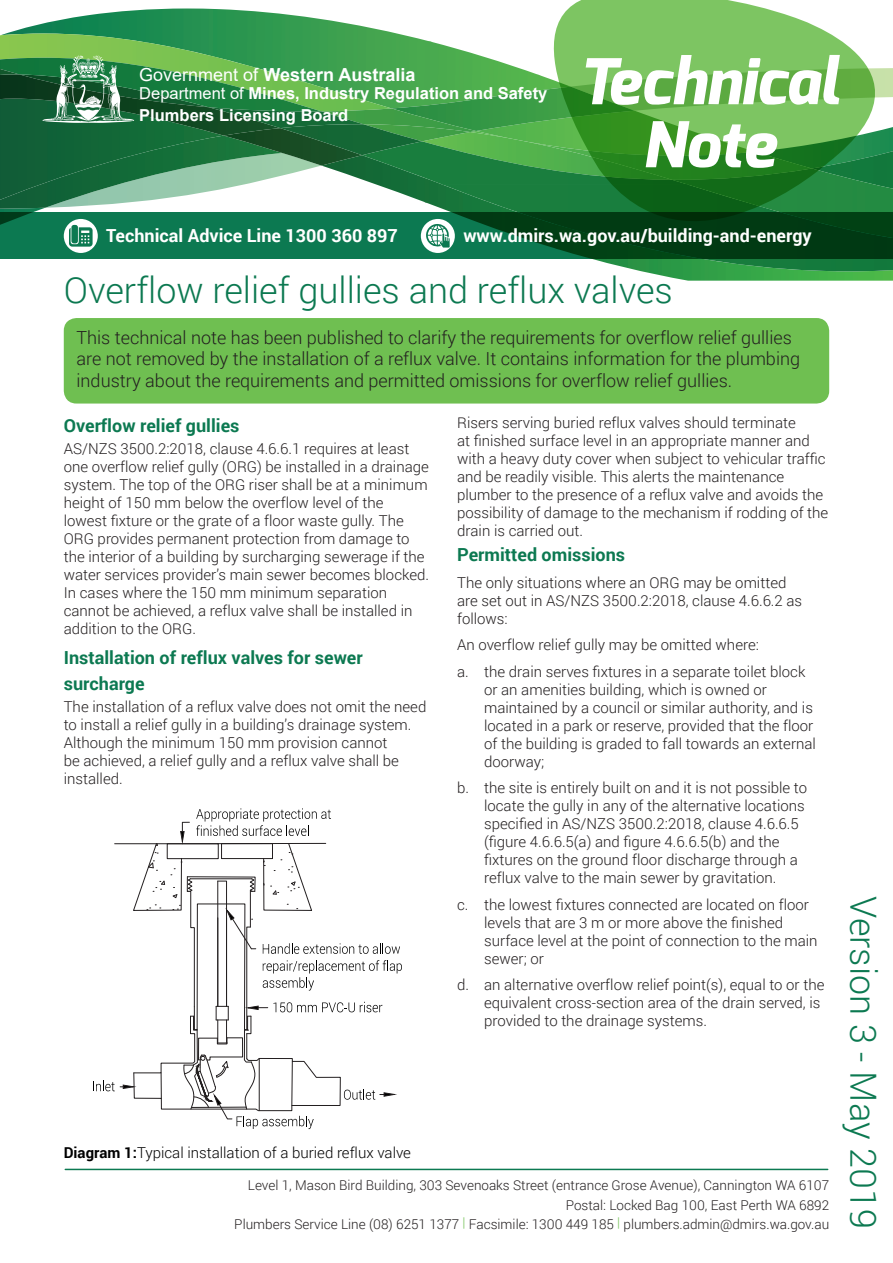
<style>
.page{position:relative;width:893px;height:1263px;background:#fff}
.page>*{position:absolute;margin:0;border:0;box-sizing:border-box;transform-origin:0 0}
.Body_Text_10pt{font:italic 800 63px/63px "Exo";color:#fff;text-align:center}
.t1{font:300 36px "Roboto";color:#0c7951}
.Inro_paragraph_12_14{font:300 18px/21.6px "Roboto";color:#231f20}
.H2_-_Sub_Heading_14{font:700 18px/25.5px "Roboto";color:#0c7951}
.Body_Text_10pt-2{font:700 18px "Roboto";color:#fff}
.t2{font:700 18px "Arial";color:#fff}
.t3{font:700 16.5px "Arial";color:#fff}
.H3_-_Sub_Heading_12{font:300 15px/18px "Roboto";color:#231f20}
.Notes_headings{font:300 15px "Roboto";color:#000}
.Body_Text_10pt-3{font:300 13.5px "Roboto";color:#231f20}
.s1{font-weight:400}
.s2{font-weight:700}
.s3{color:#6fbf51}
</style>
<div class="page">
<hr style="left:65px;top:1169px;width:763px;height:1px;background:#0c7951">
<img style="left:323px;top:166px;width:118px;height:36px">
<img style="left:640px;top:271px;width:253px;height:10px">
<img style="left:362px;top:141px;width:190px;height:44px">
<img style="left:441px;top:184px;width:111px;height:29px">
<img style="left:592px;top:259px;width:301px;height:12px">
<img style="left:876px;top:146px;width:17px;height:22px">
<img style="left:470px;top:131px;width:82px;height:49px">
<img style="left:876px;top:168px;width:17px;height:45px">
<img style="left:224px;top:166px;width:95px;height:23px">
<img style="left:422px;top:132px;width:48px;height:9px">
<img style="left:224px;top:136px;width:138px;height:30px">
<img style="left:280px;top:128px;width:142px;height:27px">
<img style="left:0;top:136px;width:224px;height:73px">
<img style="left:476px;top:125px;width:76px;height:6px">
<img style="left:321px;top:125px;width:155px;height:7px">
<img style="left:0;top:128px;width:280px;height:8px">
<img style="left:0;top:62px;width:363px;height:66px">
<svg style="left:0;top:213px;width:893px;height:46px;background:#076138"></svg>
<div style="left:64px;top:219px;width:34px;height:34px;background:#fff;border-radius:50%"></div>
<svg style="left:69px;top:225px;width:24px;height:22px"></svg>
<div style="left:421px;top:219px;width:34px;height:34px;background:#fff;border-radius:50%"></div>
<svg style="left:425px;top:223px;width:25px;height:25px"></svg>
<svg style="left:552px;top:0;width:324px;height:223px;background:#348839"></svg>
<svg style="left:1px;top:9px;width:892px;height:116px;background:#6bb169"></svg>
<div style="left:64px;top:318px;width:765px;height:86px;background:#6fbf51;border-radius:13px"></div>
<svg style="left:93px;top:808px;width:309px;height:321px"></svg>
<div style="left:221px;top:843px;width:52px;height:16px;border:1px solid #231f20"></div>
<div style="left:167px;top:843px;width:51px;height:16px;border:1px solid #231f20"></div>
<hr style="left:218px;top:843px;width:108px;height:1px;background:#231f20">
<p class="t2" style="left:139px;top:62px;width:278px"><span class="s1">Government of</span> Western Australia</p>
<p class="t3" style="left:139px;top:82px;width:410px"><span class="s1">Department of</span> Mines, Industry Regulation and Safety</p>
<p class="t3" style="left:139px;top:104px;width:211px">Plumbers Licensing Board</p>
<p class="Body_Text_10pt" style="left:578px;top:51px;width:262px">Technical<br>Note</p>
<p class="Body_Text_10pt-2" style="left:106px;top:223px;width:293px">Technical Advice Line 1300 360 897</p>
<p class="Body_Text_10pt-2" style="left:463px;top:223px;width:350px">www.dmirs.wa.gov.au/building-and-energy</p>
<p class="t1" style="left:64px;top:265px;width:611px">Overflow relief gullies and reflux valves</p>
<p class="Inro_paragraph_12_14" style="left:77px;top:326px;width:725px">This technical note has been published to clarify the requirements for overflow relief gullies are not removed by the installation of a reflux valve. It contains information for the plumbing industry about the requirements and permitted omissions for overflow relief gullies.</p>
<h2 class="H2_-_Sub_Heading_14" style="left:64px;top:412px;width:177px">Overflow relief gullies</h2>
<h3 class="H3_-_Sub_Heading_12" style="left:64px;top:439px;width:367px">AS/NZS 3500.2:2018, clause 4.6.6.1 requires at least one overflow relief gully (ORG) be installed in a drainage system. The top of the ORG riser shall be at a minimum height of 150 mm below the overflow level of the lowest fixture or the grate of a floor waste gully. The ORG provides permanent protection from damage to the interior of a building by surcharging sewerage if the water services provider’s main sewer becomes blocked.<br>In cases where the 150 mm minimum separation cannot be achieved, a reflux valve shall be installed in addition to the ORG.</h3>
<h2 class="H2_-_Sub_Heading_14" style="left:64px;top:644px;width:300px">Installation of reflux valves for sewer surcharge</h2>
<h3 class="H3_-_Sub_Heading_12" style="left:64px;top:697px;width:364px">The installation of a reflux valve does not omit the need to install a relief gully in a building’s drainage system.<br>Although the minimum 150 mm provision cannot<br>be achieved, a relief gully and a reflux valve shall be installed.</h3>
<h3 class="H3_-_Sub_Heading_12" style="left:457px;top:413px;width:373px">Risers serving buried reflux valves should terminate<br>at finished surface level in an appropriate manner and with a heavy duty cover when subject to vehicular traffic and be readily visible. This alerts the maintenance plumber to the presence of a reflux valve and avoids the possibility of damage to the mechanism if rodding of the drain is carried out.</h3>
<h2 class="H2_-_Sub_Heading_14" style="left:457px;top:541px;width:170px">Permitted omissions</h2>
<h3 class="H3_-_Sub_Heading_12" style="left:457px;top:573px;width:347px">The only situations where an ORG may be omitted are set out in AS/NZS 3500.2:2018, clause 4.6.6.2 as follows:</h3>
<h3 class="H3_-_Sub_Heading_12" style="left:457px;top:635px;width:303px">An overflow relief gully may be omitted where:</h3>
<p class="H3_-_Sub_Heading_12" style="left:484px;top:662px;width:333px;text-indent:-27px">a. the drain serves fixtures in a separate toilet block or an amenities building, which is owned or maintained by a council or similar authority, and is located in a park or reserve, provided that the floor of the building is graded to fall towards an external doorway;</p>
<p class="H3_-_Sub_Heading_12" style="left:484px;top:778px;width:324px;text-indent:-27px">b. the site is entirely built on and it is not possible to locate the gully in any of the alternative locations specified in AS/NZS 3500.2:2018, clause 4.6.6.5 (figure 4.6.6.5(a) and figure 4.6.6.5(b) and the fixtures on the ground floor discharge through a reflux valve to the main sewer by gravitation.</p>
<p class="H3_-_Sub_Heading_12" style="left:484px;top:895px;width:335px;text-indent:-27px">c. the lowest fixtures connected are located on floor levels that are 3 m or more above the finished surface level at the point of connection to the main sewer; or</p>
<p class="H3_-_Sub_Heading_12" style="left:484px;top:975px;width:342px;text-indent:-27px">d. an alternative overflow relief point(s), equal to or the equivalent cross-section area of the drain served, is provided to the drainage systems.</p>
<p class="Notes_headings" style="left:64px;top:1142px;width:349px"><span class="s2">Diagram 1:</span>Typical installation of a buried reflux valve</p>
<p class="Body_Text_10pt-3" style="left:248px;top:1176px;width:583px">Level 1, Mason Bird Building, 303 Sevenoaks Street (entrance Grose Avenue), Cannington WA 6107</p>
<p class="Body_Text_10pt-3" style="left:566px;top:1195px;width:265px">Postal: Locked Bag 100, East Perth WA 6892</p>
<p class="Body_Text_10pt-3" style="left:234px;top:1215px;width:596px">Plumbers Service Line (08) 6251 1377 <span class="s3">|</span> Facsimile: 1300 449 185 <span class="s3">|</span> plumbers.admin@dmirs.wa.gov.au</p>
<p class="t1" style="left:888px;top:896px;width:334px;rotate:90deg">Version 3 - May 2019</p>
</div>
